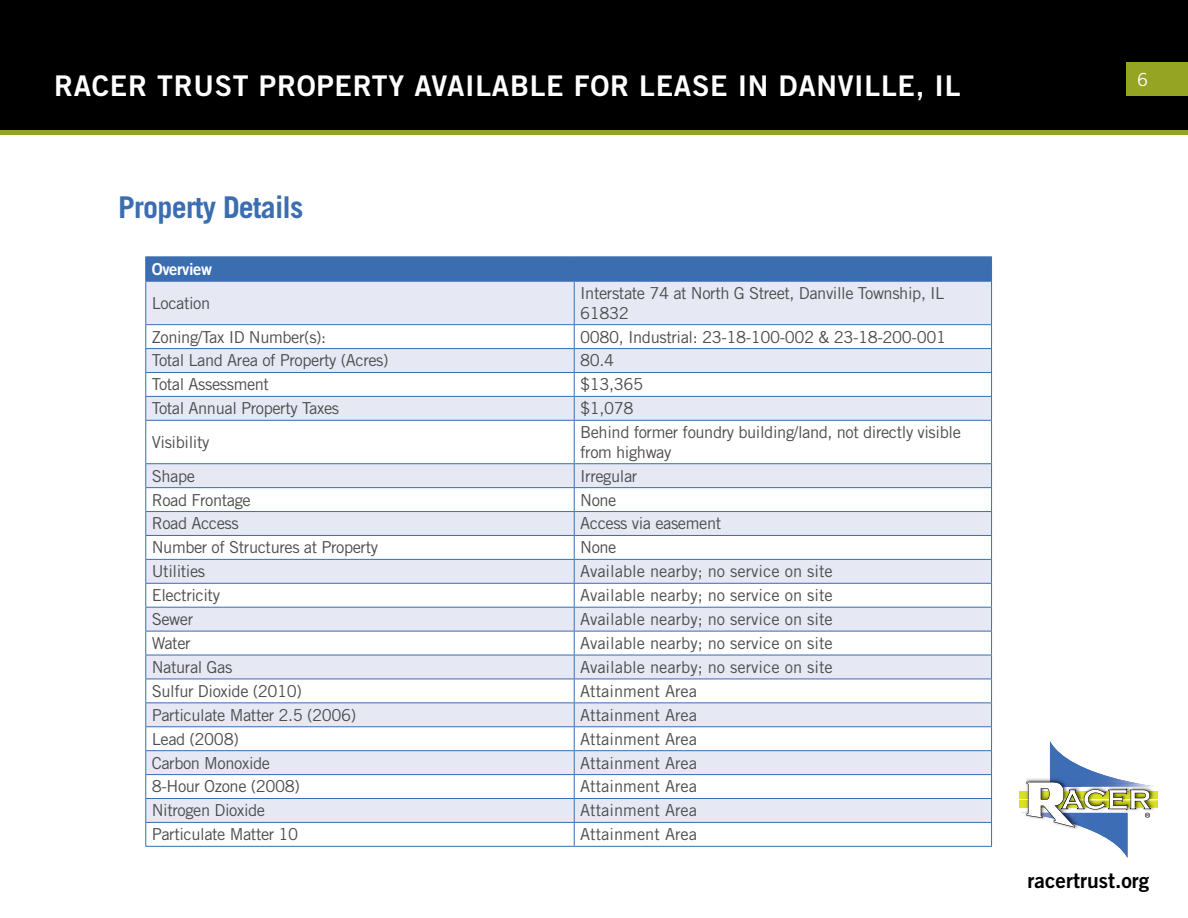
<style>
.page{position:relative;width:1188px;height:918px;background:#fff}
.page>*{position:absolute;margin:0;border:0;box-sizing:border-box;transform-origin:0 0}
.t1{font:700 30px "Trade Gothic LT Std";letter-spacing:-.025em;color:#3b6db1}
.t2{font:28.5px "Trade Gothic LT Std Bd 2";letter-spacing:.025em;color:#fff}
.t3{font:21px "Trade Gothic LT Std Bd 2";color:#000}
.t4{font:18px "Trade Gothic LT Std";color:#fff}
.t5{font:16.5px/19.5px "Trade Gothic LT Std";letter-spacing:-.025em;color:#4d4d4f}
.t6{font:16.5px "Trade Gothic LT Std";color:#4d4d4f}
.t7{font:16.5px "Trade Gothic LT Std Bd 2";letter-spacing:-.025em;color:#fff}
</style>
<div class="page">
<div style="left:1px;top:1px;width:1186px;height:131px;background:#000"></div>
<div style="left:0;top:0;width:1188px;height:133px;border:2px solid #000"></div>
<div style="left:1126px;top:62px;width:62px;height:34px;background:#96a424"></div>
<div style="left:0;top:130px;width:1188px;height:5px;background:#96a424"></div>
<div style="left:1019px;top:791px;width:139px;height:7px;background:#dbe120"></div>
<div style="left:1019px;top:801px;width:139px;height:7px;background:#dbe120"></div>
<svg style="left:1021px;top:741px;width:137px;height:117px"></svg>
<div style="left:146px;top:282px;width:845px;height:42px;background:#e6e8f4"></div>
<hr style="left:145px;top:282px;width:1px;height:42px;background:#3b6db1">
<hr style="left:574px;top:282px;width:1px;height:42px;background:#3b6db1">
<hr style="left:991px;top:282px;width:1px;height:42px;background:#3b6db1">
<hr style="left:145px;top:324px;width:429px;height:1px;background:#3b6db1">
<hr style="left:574px;top:324px;width:418px;height:1px;background:#3b6db1">
<svg style="left:145px;top:325px;width:847px;height:95px"></svg>
<hr style="left:145px;top:420px;width:429px;height:1px;background:#3b6db1">
<hr style="left:145px;top:421px;width:1px;height:42px;background:#3b6db1">
<hr style="left:574px;top:420px;width:418px;height:1px;background:#3b6db1">
<hr style="left:574px;top:421px;width:1px;height:42px;background:#3b6db1">
<hr style="left:991px;top:421px;width:1px;height:42px;background:#3b6db1">
<hr style="left:145px;top:463px;width:429px;height:1px;background:#3b6db1">
<hr style="left:574px;top:463px;width:418px;height:1px;background:#3b6db1">
<svg style="left:145px;top:464px;width:847px;height:382px"></svg>
<hr style="left:145px;top:846px;width:429px;height:1px;background:#3b6db1">
<hr style="left:574px;top:846px;width:418px;height:1px;background:#3b6db1">
<hr style="left:145px;top:256px;width:429px;height:1px;background:#3b6db1">
<hr style="left:574px;top:256px;width:418px;height:1px;background:#3b6db1">
<div style="left:145px;top:257px;width:847px;height:24px;background:#3b6db1"></div>
<hr style="left:145px;top:281px;width:429px;height:1px;background:#3b6db1">
<hr style="left:574px;top:281px;width:418px;height:1px;background:#3b6db1">
<h2 class="t2" style="left:54px;top:68px;width:908px">RACER TRUST PROPERTY AVAILABLE FOR LEASE IN DANVILLE, IL</h2>
<h1 class="t1" style="left:118px;top:189px;width:187px">Property Details</h1>
<p class="t7" style="left:152px;top:259px;width:62px">Overview</p>
<p class="t5" style="left:152px;top:293px;width:60px">Location</p>
<p class="t5" style="left:580px;top:283px;width:366px">Interstate 74 at North G Street, Danville Township, IL<br>61832</p>
<p class="t5" style="left:152px;top:327px;width:176px">Zoning/Tax ID Number(s):</p>
<p class="t5" style="left:580px;top:327px;width:367px">0080, Industrial: 23-18-100-002 &amp; 23-18-200-001</p>
<p class="t5" style="left:152px;top:351px;width:238px">Total Land Area of Property (Acres)</p>
<p class="t5" style="left:580px;top:351px;width:36px">80.4</p>
<p class="t5" style="left:152px;top:375px;width:119px">Total Assessment</p>
<p class="t5" style="left:580px;top:375px;width:65px">$13,365</p>
<p class="t5" style="left:152px;top:398px;width:189px">Total Annual Property Taxes</p>
<p class="t5" style="left:580px;top:398px;width:55px">$1,078</p>
<p class="t5" style="left:152px;top:432px;width:59px">Visibility</p>
<p class="t5" style="left:580px;top:422px;width:382px">Behind former foundry building/land, not directly visible from highway</p>
<p class="t5" style="left:152px;top:466px;width:45px">Shape</p>
<p class="t5" style="left:580px;top:466px;width:59px">Irregular</p>
<p class="t5" style="left:152px;top:490px;width:101px">Road Frontage</p>
<p class="t5" style="left:580px;top:490px;width:38px">None</p>
<p class="t5" style="left:152px;top:514px;width:89px">Road Access</p>
<p class="t5" style="left:580px;top:514px;width:143px">Access via easement</p>
<p class="t5" style="left:152px;top:538px;width:228px">Number of Structures at Property</p>
<p class="t5" style="left:580px;top:538px;width:38px">None</p>
<p class="t5" style="left:152px;top:561px;width:55px">Utilities</p>
<p class="t6" style="left:580px;top:561px;width:254px">Available nearby; no service on site</p>
<p class="t5" style="left:152px;top:585px;width:70px">Electricity</p>
<p class="t6" style="left:580px;top:585px;width:254px">Available nearby; no service on site</p>
<p class="t5" style="left:152px;top:609px;width:43px">Sewer</p>
<p class="t6" style="left:580px;top:609px;width:254px">Available nearby; no service on site</p>
<p class="t5" style="left:152px;top:633px;width:40px">Water</p>
<p class="t6" style="left:580px;top:633px;width:254px">Available nearby; no service on site</p>
<p class="t5" style="left:152px;top:657px;width:82px">Natural Gas</p>
<p class="t6" style="left:580px;top:657px;width:254px">Available nearby; no service on site</p>
<p class="t5" style="left:152px;top:681px;width:152px">Sulfur Dioxide (2010)</p>
<p class="t6" style="left:580px;top:681px;width:118px">Attainment Area</p>
<p class="t5" style="left:152px;top:705px;width:206px">Particulate Matter 2.5 (2006)</p>
<p class="t6" style="left:580px;top:705px;width:118px">Attainment Area</p>
<p class="t5" style="left:152px;top:729px;width:89px">Lead (2008)</p>
<p class="t6" style="left:580px;top:729px;width:118px">Attainment Area</p>
<p class="t5" style="left:152px;top:753px;width:120px">Carbon Monoxide</p>
<p class="t6" style="left:580px;top:753px;width:118px">Attainment Area</p>
<p class="t5" style="left:152px;top:777px;width:150px">8-Hour Ozone (2008)</p>
<p class="t6" style="left:580px;top:777px;width:118px">Attainment Area</p>
<p class="t5" style="left:152px;top:801px;width:115px">Nitrogen Dioxide</p>
<p class="t6" style="left:580px;top:800px;width:118px">Attainment Area</p>
<p class="t5" style="left:152px;top:824px;width:148px">Particulate Matter 10</p>
<p class="t6" style="left:580px;top:824px;width:118px">Attainment Area</p>
<p class="t4" style="left:1137px;top:68px;width:12px">6</p>
<p class="t3" style="left:1028px;top:867px;width:123px">racertrust.org</p>
</div>
